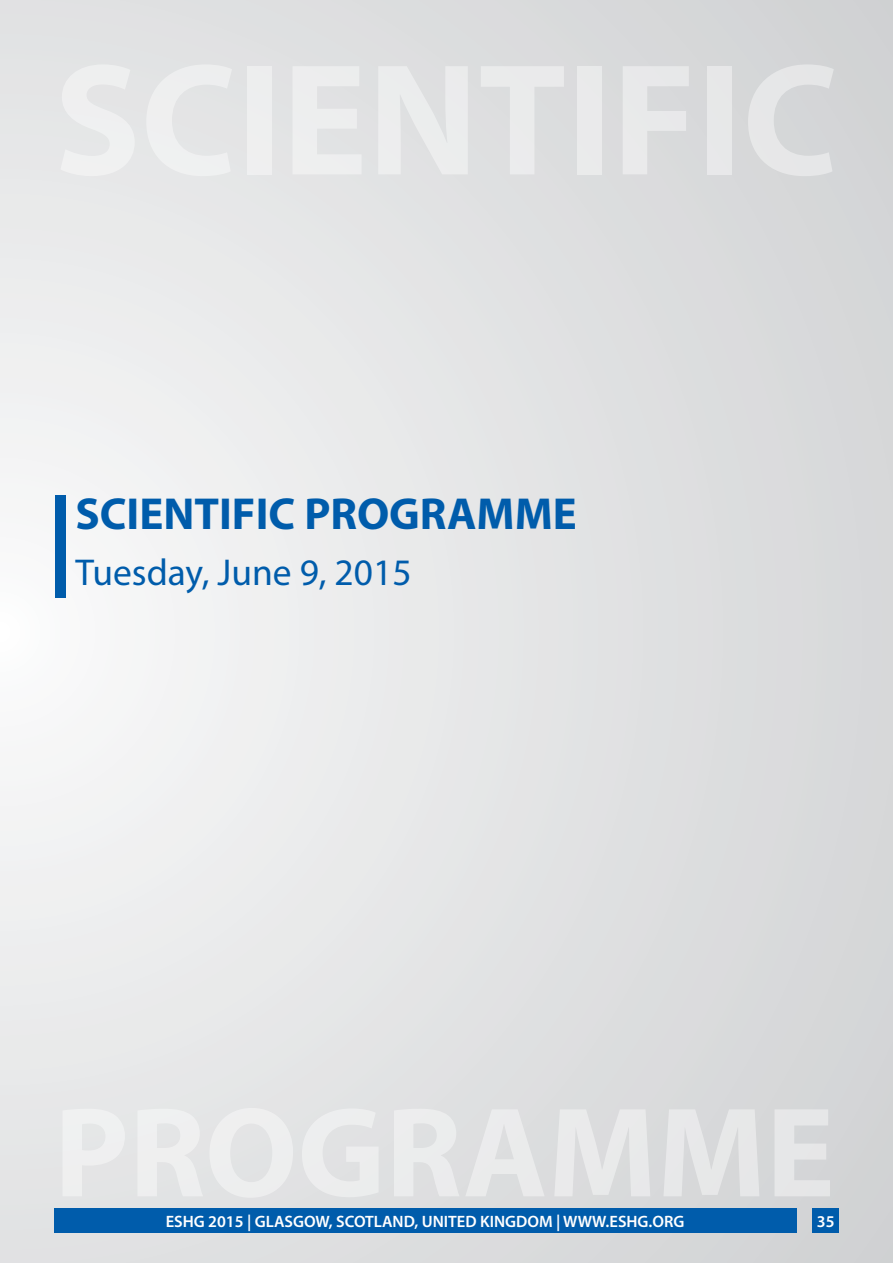
<style>
.page{position:relative;width:893px;height:1263px;background:#fff}
.page>*{position:absolute;margin:0;border:0;box-sizing:border-box;transform-origin:0 0}
.t1{font:700 45px "Myriad Pro";color:#005cab}
.t2{font:37.5px "Myriad Pro";color:#005cab}
.t3{font:600 16.5px "Myriad Pro";color:#fff}
</style>
<div class="page">
<div style="left:0;top:0;width:893px;height:1263px;background:linear-gradient(to right,#f0f0f1,#d4d6d7)"></div>
<div style="left:54px;top:1209px;width:742px;height:24px;background:#005cab"></div>
<div style="left:55px;top:495px;width:10px;height:102px;background:#005cab"></div>
<div style="left:812px;top:1209px;width:27px;height:24px;background:#005cab"></div>
<h1 class="t1" style="left:75px;top:485px;width:503px">SCIENTIFIC PROGRAMME</h1>
<h2 class="t2" style="left:75px;top:549px;width:338px">Tuesday, June 9, 2015</h2>
<p class="t3" style="left:166px;top:1211px;width:520px">ESHG 2015 | GLASGOW, SCOTLAND, UNITED KINGDOM | WWW.ESHG.ORG</p>
<p class="t3" style="left:817px;top:1211px;width:19px">35</p>
</div>
